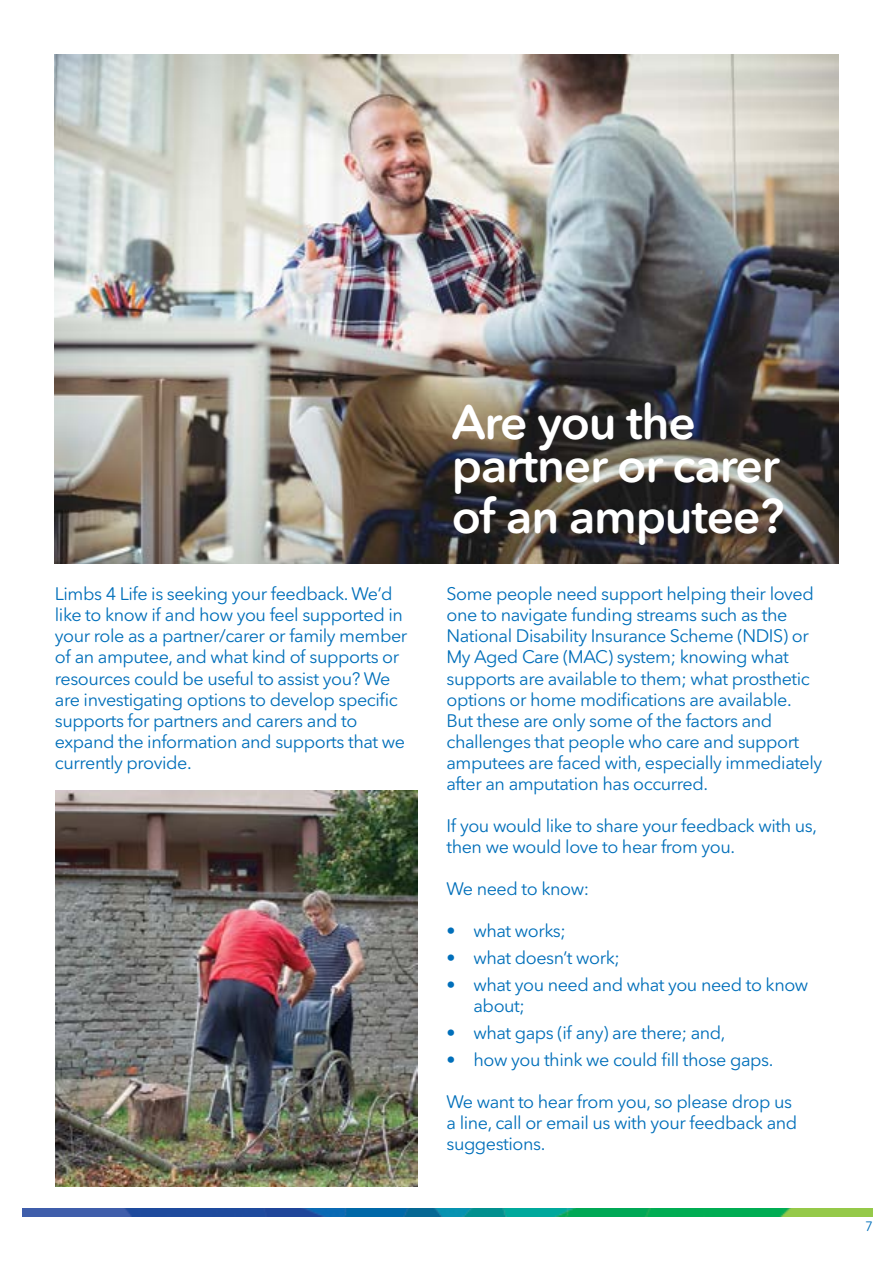
<style>
.page{position:relative;width:893px;height:1263px;background:#fff}
.page>*{position:absolute;margin:0;border:0;box-sizing:border-box;transform-origin:0 0}
.t1{font:600 48px/43.5px "Avenir Next Rounded Std";letter-spacing:-.025em;color:#fff}
.t2{font:18px/21px "Avenir Next Rounded Std";letter-spacing:-.025em;color:#006fba}
.t3{font:13.5px "Avenir Next Rounded Std";color:#006fba}
</style>
<div class="page">
<img style="left:55px;top:54px;width:784px;height:509px">
<img style="left:22px;top:1209px;width:851px;height:7px">
<img style="left:55px;top:791px;width:362px;height:395px">
<p class="t2" style="left:55px;top:584px;width:354px">Limbs 4 Life is seeking your feedback. We’d like to know if and how you feel supported in your role as a partner/carer or family member of an amputee, and what kind of supports or resources could be useful to assist you? We are investigating options to develop specific supports for partners and carers and to expand the information and supports that we currently provide.</p>
<h1 class="t1" style="left:452px;top:400px;width:329px">Are you the partner or carer</h1>
<h1 class="t1" style="left:452px;top:495px;width:334px">of an amputee?</h1>
<p class="t2" style="left:446px;top:584px;width:377px">Some people need support helping their loved one to navigate funding streams such as the National Disability Insurance Scheme (NDIS) or My Aged Care (MAC) system; knowing what supports are available to them; what prosthetic options or home modifications are available.<br>But these are only some of the factors and challenges that people who care and support amputees are faced with, especially immediately after an amputation has occurred.</p>
<p class="t2" style="left:446px;top:815px;width:372px">If you would like to share your feedback with us, then we would love to hear from you.</p>
<p class="t2" style="left:446px;top:878px;width:144px">We need to know:</p>
<p class="t2" style="left:446px;top:920px;width:121px">• what works;</p>
<p class="t2" style="left:446px;top:947px;width:175px">• what doesn’t work;</p>
<p class="t2" style="left:473px;top:974px;width:336px;text-indent:-27px">• what you need and what you need to know about;</p>
<p class="t2" style="left:446px;top:1022px;width:281px">• what gaps (if any) are there; and,</p>
<p class="t2" style="left:446px;top:1049px;width:328px">• how you think we could fill those gaps.</p>
<p class="t2" style="left:446px;top:1091px;width:352px">We want to hear from you, so please drop us a line, call or email us with your feedback and suggestions.</p>
<p class="t3" style="left:865px;top:1218px;width:9px">7</p>
</div>
